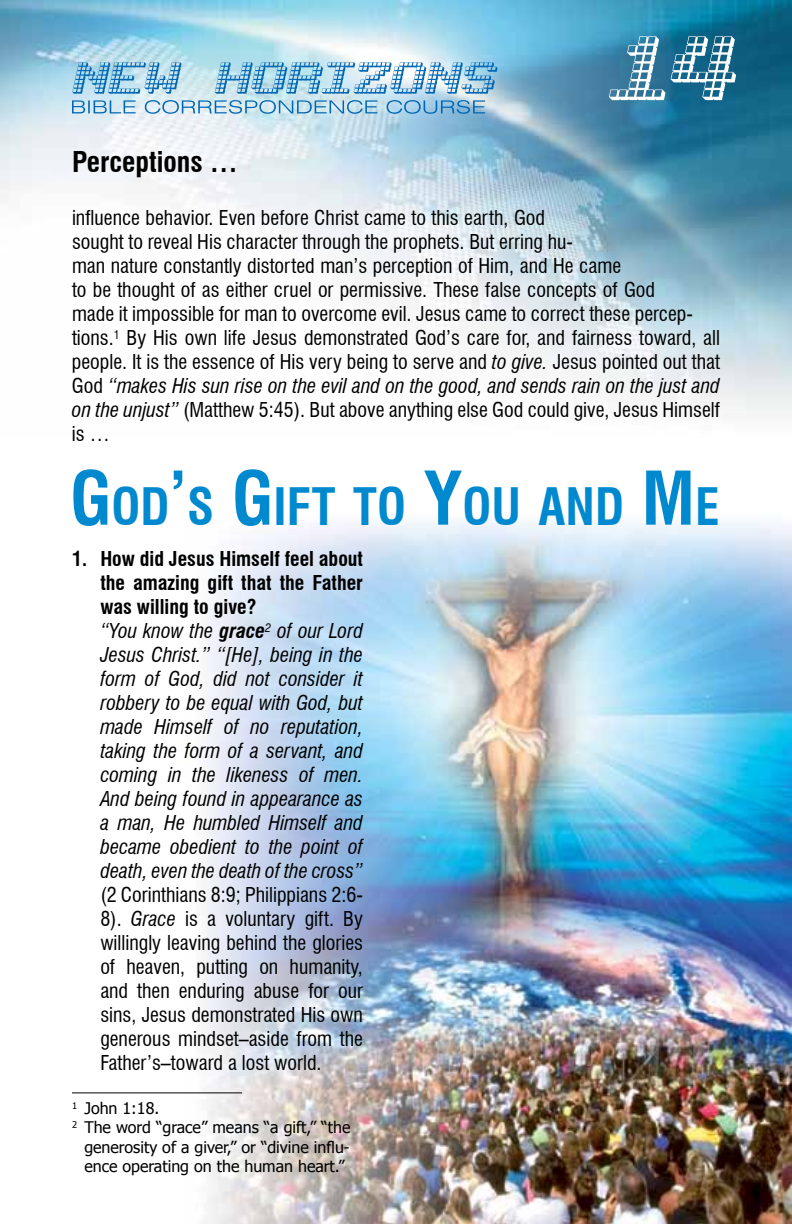
<style>
.page{position:relative;width:792px;height:1224px;background:#fff}
.page>*{position:absolute;margin:0;border:0;box-sizing:border-box;transform-origin:0 0}
.t1{font:700 condensed 50.4px "Swiss 721 BT";color:#0089cf}
.t2{font:700 condensed 28px "Swiss 721 BT";color:#000}
.t3{font:condensed 20px/24px "Swiss 721 BT";color:#000}
.t4{font:italic condensed 20px/24px "Swiss 721 BT";color:#000}
.t5{font:16px "Tahoma";color:#000}
.s1{font-style:italic}
.s2{font-size:72px}
.s3{font-weight:700;font-style:normal}
.s4{font-weight:700}
</style>
<div class="page">
<img style="left:184px;top:520px;width:608px;height:704px">
<img style="left:0;top:0;width:792px;height:416px">
<svg style="left:72px;top:62px;width:426px;height:32px;background:#92c2de"></svg>
<svg style="left:72px;top:100px;width:413px;height:14px;background:#98c3de"></svg>
<hr style="left:72px;top:1092px;width:170px;height:1px;background:#000">
<svg style="left:609px;top:36px;width:127px;height:64px"></svg>
<h2 class="t2" style="left:72px;top:145px;width:167px">Perceptions …</h2>
<p class="t3" style="left:72px;top:206px;width:650px">influence behavior. Even before Christ came to this earth, God<br>sought to reveal His character through the prophets. But erring hu-<br>man nature constantly distorted man’s perception of Him, and He came<br>to be thought of as either cruel or permissive. These false concepts of God<br>made it impossible for man to overcome evil. Jesus came to correct these percep&shy;tions.<sup>1</sup> By His own life Jesus demonstrated God’s care for, and fairness toward, all people. It is the essence of His very being to serve and <span class="s1">to give.</span> Jesus pointed out that God <span class="s1">“makes His sun rise on the evil and on the good, and sends rain on the just and on the unjust”</span> (Matthew 5:45). But above anything else God could give, Jesus Himself is …</p>
<h1 class="t1" style="left:70px;top:476px;width:651px"><span class="s2">G</span>OD<span class="s2">’</span>S <span class="s2">G</span>IFT TO <span class="s2">Y</span>OU AND <span class="s2">M</span>E</h1>
<p class="t4" style="left:100px;top:547px;width:264px;text-indent:-28px"><span class="s3">1. How did Jesus Himself feel about the amazing gift that the Father was willing to give?<br></span>“You know the <span class="s4">grace</span><sup>2</sup> of our Lord<br>Jesus Christ.” “[He], being in the form of God, did not consider it robbery to be equal with God, but made Himself of no reputation, taking the form of a servant, and coming in the likeness of men.<br>And being found in appearance as a man, He humbled Himself and became obedient to the point of death, even the death of the cross”</p>
<p class="t3" style="left:100px;top:883px;width:264px;text-align:justify">(2 Corinthians 8:9; Philippians 2:6- 8). <span class="s1">Grace</span> is a voluntary gift. By willingly leaving behind the glories of heaven, putting on humanity, and then enduring abuse for our sins, Jesus demonstrated His own generous mindset–aside from the Father’s–toward a lost world.</p>
<p class="t5" style="left:72px;top:1098px;width:89px"><sup>1</sup> John 1:18.</p>
<p class="t5" style="left:72px;top:1117px;width:280px"><sup>2</sup> The word “grace” means “a gift,” “the</p>
<p class="t5" style="left:84px;top:1137px;width:267px">generosity of a giver,” or “divine influ-</p>
<p class="t5" style="left:84px;top:1156px;width:262px">ence operating on the human heart.”</p>
</div>
